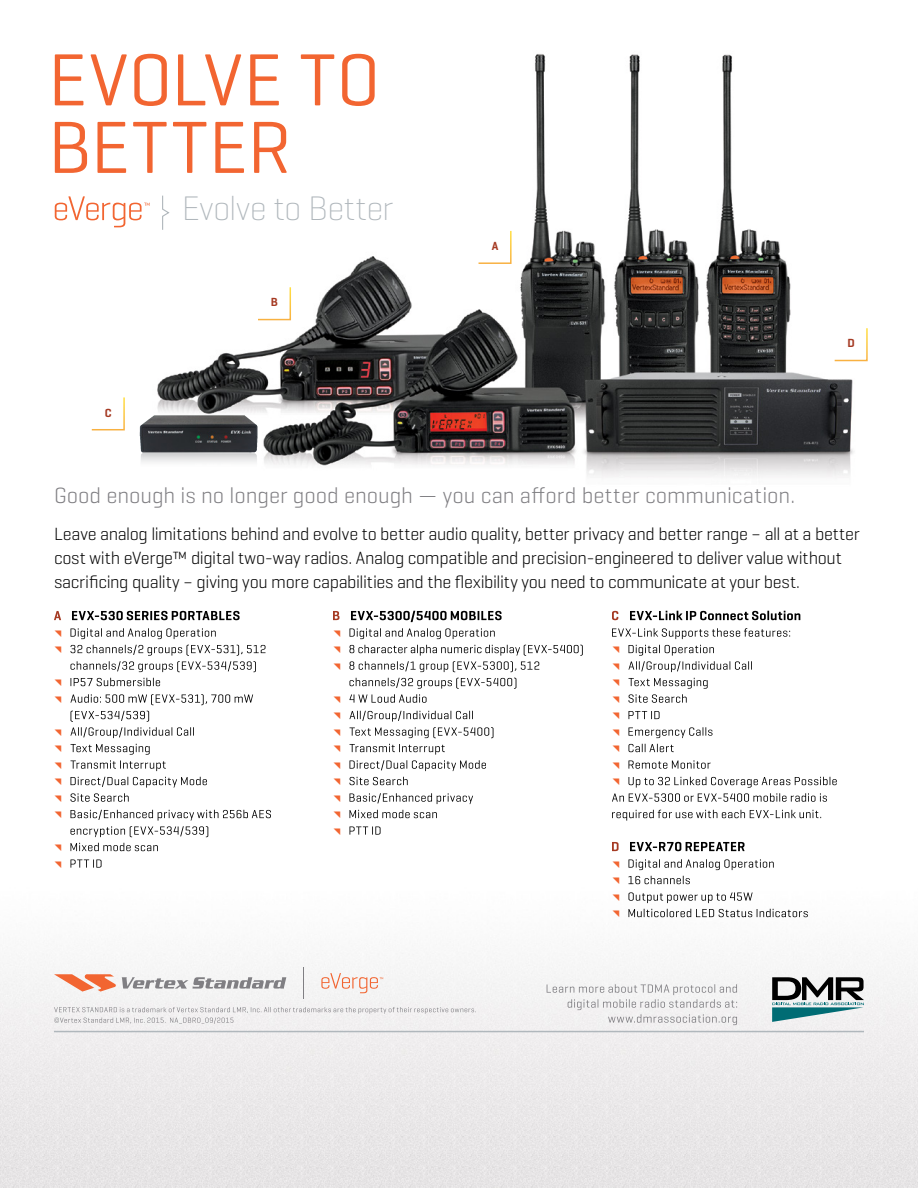
<style>
.page{position:relative;width:918px;height:1188px;background:#fff}
.page>*{position:absolute;margin:0;border:0;box-sizing:border-box;transform-origin:0 0}
.t1{font:75px/67.5px "Geogrotesque";letter-spacing:.005em;color:#f26531}
.t2{font:200 34.65px "Geogrotesque";letter-spacing:-.02em;color:#b0b7bc}
.t3{font:300 22.5px "Geogrotesque";letter-spacing:-.005em;color:#807f83}
.t4{font:300 18px/24px "Geogrotesque";letter-spacing:-.02em;color:#000}
.t5{font:600 12px "Geogrotesque";color:#a53a23}
</style>
<div class="page">
<img style="left:0;top:884px;width:918px;height:304px">
<svg style="left:122px;top:977px;width:164px;height:12px"></svg>
<svg style="left:54px;top:974px;width:62px;height:18px"></svg>
<hr style="left:304px;top:967px;width:1px;height:31px;background:#807f83">
<svg style="left:321px;top:973px;width:62px;height:20px"></svg>
<img style="left:139px;top:54px;width:715px;height:424px">
<svg style="left:91px;top:397px;width:34px;height:34px"></svg>
<svg style="left:54px;top:611px;width:7px;height:9px"></svg>
<svg style="left:72px;top:611px;width:168px;height:9px"></svg>
<svg style="left:71px;top:628px;width:145px;height:11px"></svg>
<svg style="left:71px;top:645px;width:195px;height:27px"></svg>
<svg style="left:70px;top:678px;width:90px;height:8px"></svg>
<svg style="left:70px;top:694px;width:183px;height:11px"></svg>
<svg style="left:70px;top:711px;width:124px;height:27px"></svg>
<svg style="left:70px;top:744px;width:96px;height:27px"></svg>
<svg style="left:70px;top:777px;width:137px;height:25px"></svg>
<svg style="left:71px;top:810px;width:200px;height:27px"></svg>
<svg style="left:70px;top:843px;width:88px;height:8px"></svg>
<svg style="left:71px;top:859px;width:31px;height:9px"></svg>
<svg style="left:333px;top:611px;width:6px;height:9px"></svg>
<svg style="left:351px;top:611px;width:151px;height:11px"></svg>
<svg style="left:350px;top:628px;width:145px;height:11px"></svg>
<svg style="left:350px;top:645px;width:233px;height:27px"></svg>
<svg style="left:350px;top:678px;width:166px;height:25px"></svg>
<svg style="left:349px;top:711px;width:145px;height:27px"></svg>
<svg style="left:350px;top:744px;width:136px;height:27px"></svg>
<svg style="left:350px;top:777px;width:58px;height:8px"></svg>
<svg style="left:350px;top:793px;width:123px;height:11px"></svg>
<svg style="left:350px;top:810px;width:87px;height:8px"></svg>
<svg style="left:350px;top:826px;width:31px;height:9px"></svg>
<svg style="left:612px;top:611px;width:6px;height:9px"></svg>
<svg style="left:630px;top:611px;width:170px;height:9px"></svg>
<svg style="left:612px;top:628px;width:178px;height:11px"></svg>
<svg style="left:628px;top:645px;width:124px;height:27px"></svg>
<svg style="left:628px;top:678px;width:80px;height:25px"></svg>
<svg style="left:629px;top:711px;width:31px;height:8px"></svg>
<svg style="left:628px;top:727px;width:84px;height:11px"></svg>
<svg style="left:628px;top:744px;width:46px;height:8px"></svg>
<svg style="left:629px;top:760px;width:82px;height:9px"></svg>
<svg style="left:612px;top:810px;width:209px;height:11px"></svg>
<svg style="left:612px;top:842px;width:7px;height:9px"></svg>
<svg style="left:630px;top:842px;width:115px;height:9px"></svg>
<svg style="left:628px;top:859px;width:146px;height:11px"></svg>
<svg style="left:628px;top:876px;width:62px;height:8px"></svg>
<svg style="left:628px;top:892px;width:125px;height:11px"></svg>
<svg style="left:628px;top:909px;width:180px;height:8px"></svg>
<hr style="left:54px;top:1031px;width:810px;height:1px;background:#b0b7bc">
<svg style="left:161px;top:194px;width:10px;height:37px"></svg>
<svg style="left:55px;top:196px;width:95px;height:31px"></svg>
<svg style="left:547px;top:984px;width:190px;height:41px"></svg>
<svg style="left:54px;top:1007px;width:422px;height:17px"></svg>
<svg style="left:772px;top:977px;width:92px;height:45px"></svg>
<svg style="left:257px;top:286px;width:35px;height:35px"></svg>
<svg style="left:833px;top:327px;width:35px;height:35px"></svg>
<svg style="left:477px;top:229px;width:35px;height:36px"></svg>
<img style="left:140px;top:415px;width:118px;height:54px">
<svg style="left:612px;top:777px;width:225px;height:25px"></svg>
<svg style="left:613px;top:894px;width:6px;height:7px"></svg>
<svg style="left:613px;top:911px;width:6px;height:6px"></svg>
<h1 class="t1" style="left:48px;top:44px;width:334px">EVOLVE TO<br>BETTER</h1>
<h2 class="t2" style="left:182px;top:187px;width:213px">Evolve to Better</h2>
<p class="t5" style="left:105px;top:405px;width:8px">C</p>
<p class="t5" style="left:271px;top:295px;width:9px">B</p>
<p class="t5" style="left:492px;top:238px;width:8px">A</p>
<p class="t5" style="left:847px;top:336px;width:9px">D</p>
<p class="t3" style="left:54px;top:481px;width:743px">Good enough is no longer good enough — you can afford better communication.</p>
<p class="t4" style="left:54px;top:521px;width:807px">Leave analog limitations behind and evolve to better audio quality, better privacy and better range – all at a better cost with eVerge™ digital two-way radios. Analog compatible and precision-engineered to deliver value without sacrificing quality – giving you more capabilities and the flexibility you need to communicate at your best.</p>
</div>
